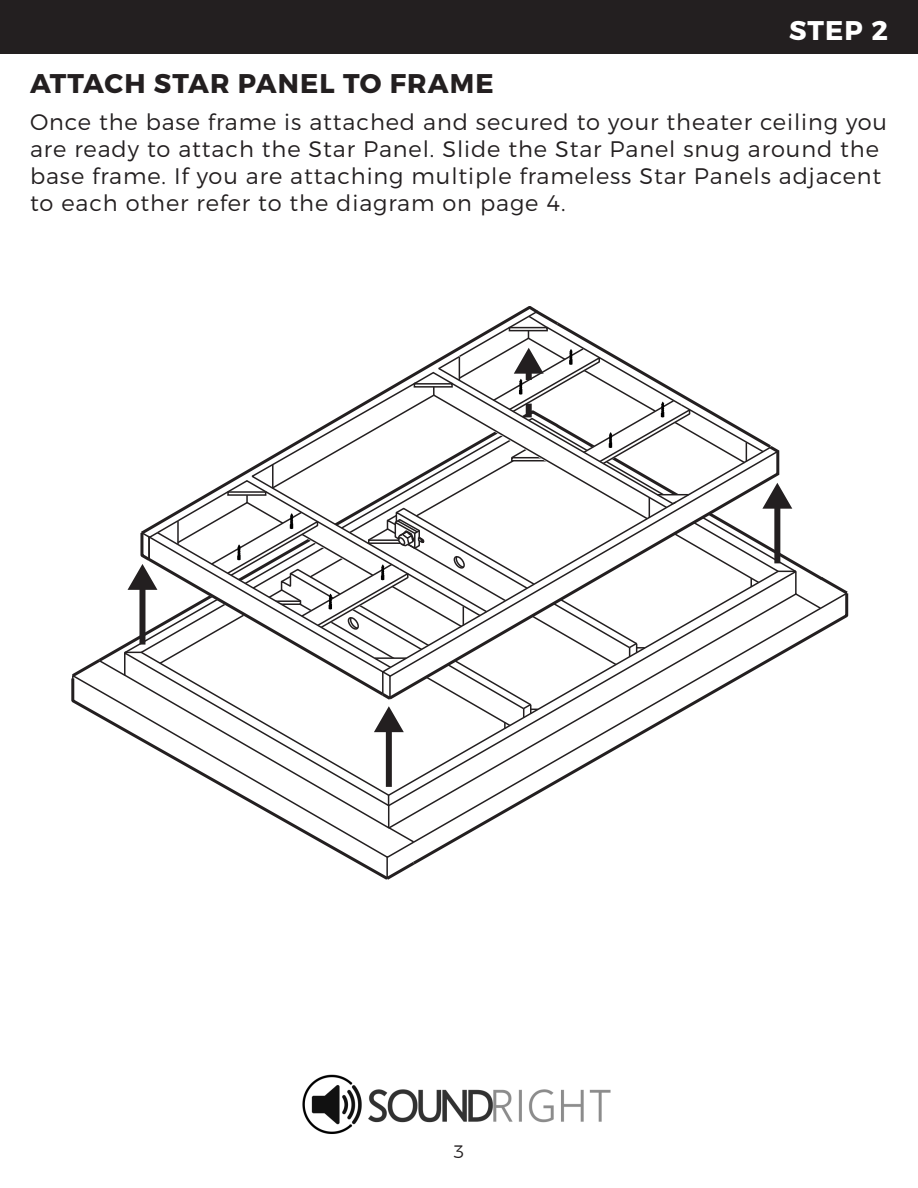
<style>
.page{position:relative;width:918px;height:1188px;background:#fff}
.page>*{position:absolute;margin:0;border:0;box-sizing:border-box;transform-origin:0 0}
.t1{font:700 27px "Montserrat";letter-spacing:.04em;color:#231f20}
.t2{font:700 27px "Montserrat";color:#fff}
.t3{font:300 22.5px/27px "Montserrat";letter-spacing:.04em;color:#231f20}
.t4{font:300 18px "Montserrat";color:#231f20}
</style>
<div class="page">
<svg style="left:391px;top:825px;width:19px;height:53px"></svg>
<svg style="left:258px;top:807px;width:133px;height:73px"></svg>
<svg style="left:410px;top:807px;width:105px;height:60px"></svg>
<svg style="left:71px;top:308px;width:778px;height:499px"></svg>
<div style="left:0;top:0;width:918px;height:53px;background:#231f20"></div>
<img style="left:302px;top:1074px;width:309px;height:60px">
<p class="t1" style="left:30px;top:67px;width:465px">ATTACH STAR PANEL TO FRAME</p>
<p class="t2" style="left:789px;top:13px;width:100px">STEP 2</p>
<p class="t3" style="left:30px;top:108px;width:859px">Once the base frame is attached and secured to your theater ceiling you are ready to attach the Star Panel. Slide the Star Panel snug around the base frame. If you are attaching multiple frameless Star Panels adjacent to each other refer to the diagram on page 4.</p>
<p class="t4" style="left:453px;top:1141px;width:13px">3</p>
</div>
